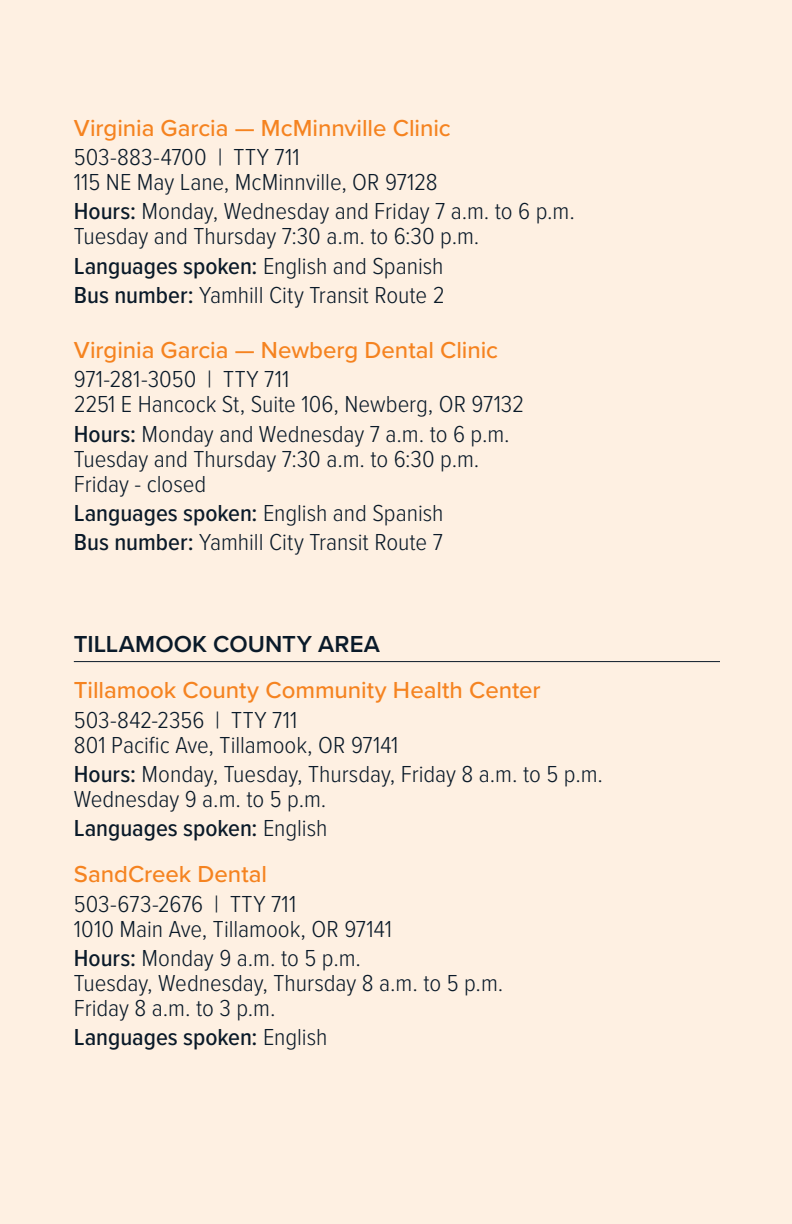
<style>
.page{position:relative;width:792px;height:1224px;background:#fef0e2}
.page>*{position:absolute;margin:0;border:0;box-sizing:border-box;transform-origin:0 0}
.new_clinic_address_i{font:300 24px/25px "Proxima Nova Cond";letter-spacing:-.005em;color:#0a1a29;scale:1.05 1}
.clinic{font:500 24px "Proxima Nova";letter-spacing:-.005em;color:#f58320}
.clinic-less_space{font:500 24px "Proxima Nova";color:#f58320}
.new_clinic_address_i-2{font:500 24px "Proxima Nova Cond";color:#0a1a29;scale:1.05 1}
.county{font:600 24px "Proxima Nova";letter-spacing:.005em;color:#0a1a29}
.s1{font-weight:500}
.s2{font-weight:300}
</style>
<div class="page">
<hr style="left:74px;top:661px;width:646px;height:1px;background:#0a1a29">
<p class="clinic" style="left:74px;top:110px;width:378px">Virginia Garcia — McMinnville Clinic</p>
<p class="new_clinic_address_i" style="left:74px;top:143px;width:348px">503-883-4700 | TTY 711<br>115 NE May Lane, McMinnville, OR 97128</p>
<p class="new_clinic_address_i" style="left:74px;top:198px;width:479px"><span class="s1">Hours:</span> Monday, Wednesday and Friday 7 a.m. to 6 p.m.<br>Tuesday and Thursday 7:30 a.m. to 6:30 p.m.</p>
<p class="new_clinic_address_i" style="left:74px;top:252px;width:354px"><span class="s1">Languages spoken:</span> English and Spanish</p>
<p class="new_clinic_address_i" style="left:74px;top:281px;width:355px"><span class="s1">Bus number:</span> Yamhill City Transit Route 2</p>
<p class="clinic" style="left:74px;top:332px;width:426px">Virginia Garcia — Newberg Dental Clinic</p>
<p class="new_clinic_address_i" style="left:74px;top:366px;width:430px">971-281-3050 | TTY 711<br>2251 E Hancock St, Suite 106, Newberg, OR 97132</p>
<p class="new_clinic_address_i" style="left:74px;top:420px;width:417px"><span class="s1">Hours:</span> Monday and Wednesday 7 a.m. to 6 p.m.<br>Tuesday and Thursday 7:30 a.m. to 6:30 p.m.<br>Friday - closed</p>
<p class="new_clinic_address_i" style="left:74px;top:499px;width:354px"><span class="s1">Languages spoken:</span> English and Spanish</p>
<p class="new_clinic_address_i" style="left:74px;top:529px;width:353px"><span class="s1">Bus number:</span> Yamhill City Transit Route 7</p>
<p class="county" style="left:74px;top:626px;width:308px">TILLAMOOK COUNTY AREA</p>
<p class="clinic-less_space" style="left:74px;top:672px;width:468px">Tillamook County Community Health Center</p>
<p class="new_clinic_address_i" style="left:74px;top:706px;width:311px">503-842-2356 | TTY 711<br>801 Pacific Ave, Tillamook, OR 97141</p>
<p class="new_clinic_address_i" style="left:74px;top:760px;width:506px"><span class="s1">Hours:</span> Monday, Tuesday, Thursday, Friday 8 a.m. to 5 p.m.<br>Wednesday 9 a.m. to 5 p.m.</p>
<p class="new_clinic_address_i-2" style="left:74px;top:811px;width:243px">Languages spoken: <span class="s2">English</span></p>
<p class="clinic-less_space" style="left:74px;top:856px;width:195px">SandCreek Dental</p>
<p class="new_clinic_address_i" style="left:74px;top:890px;width:304px">503-673-2676 | TTY 711<br>1010 Main Ave, Tillamook, OR 97141</p>
<p class="new_clinic_address_i" style="left:74px;top:944px;width:411px"><span class="s1">Hours:</span> Monday 9 a.m. to 5 p.m.<br>Tuesday, Wednesday, Thursday 8 a.m. to 5 p.m.<br>Friday 8 a.m. to 3 p.m.</p>
<p class="new_clinic_address_i-2" style="left:74px;top:1020px;width:243px">Languages spoken: <span class="s2">English</span></p>
</div>
